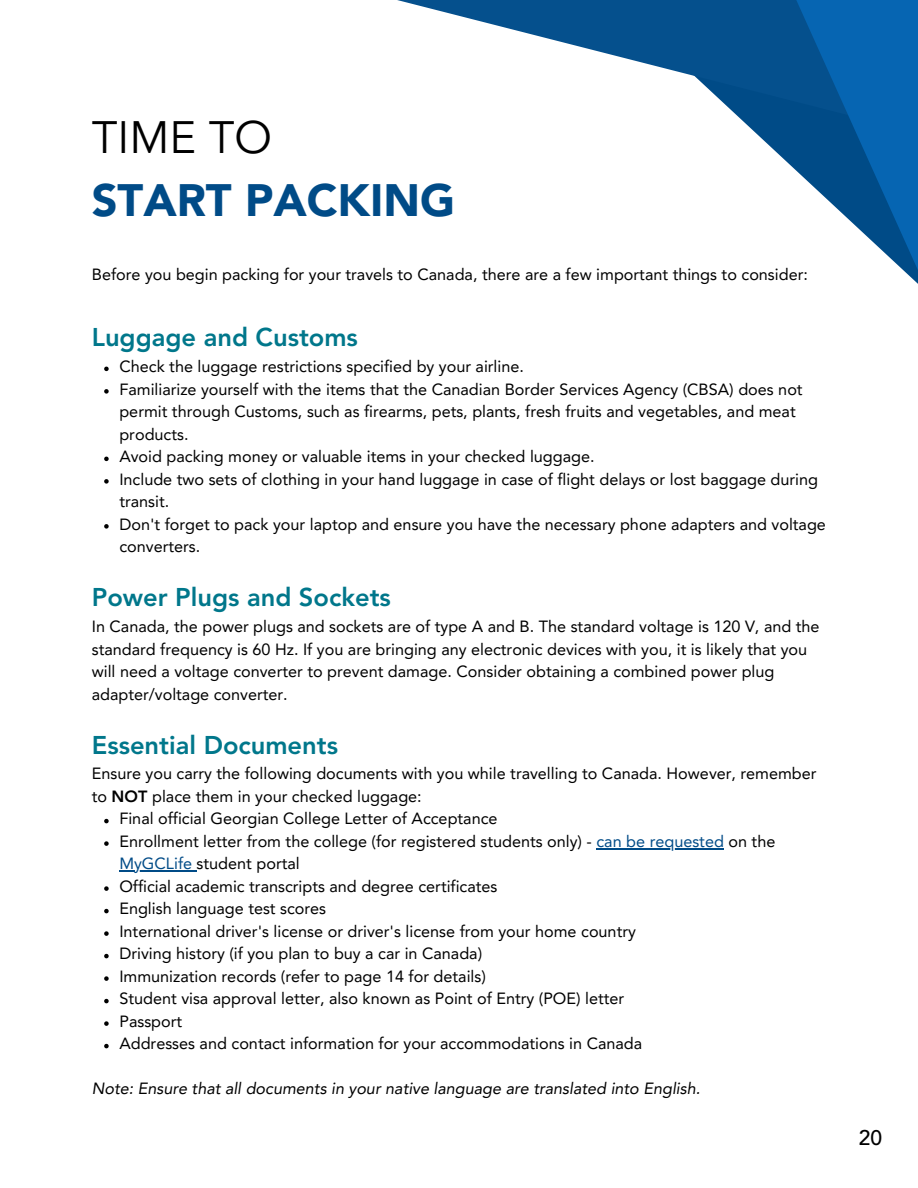
<style>
.page{position:relative;width:918px;height:1188px;background:#fff}
.page>*{position:absolute;margin:0;border:0;box-sizing:border-box;transform-origin:0 0}
.t1{font:900 45px "Avenir LT Std";color:#004b87}
.t2{font:45px "Avenir LT Std";color:#000}
.t3{font:800 25.5px "Avenir LT Std";color:#00778b}
.t4{font:500 21px "Avenir LT Std";color:#000}
.t5{font:16.2px/22.5px "Avenir LT Pro";color:#000}
.t6{font:italic 16.2px "Avenir LT Pro";color:#000}
.s1{font-weight:800}
.s2{color:#004b87}
</style>
<div class="page">
<svg style="left:104px;top:367px;width:5px;height:4px"></svg>
<svg style="left:104px;top:389px;width:5px;height:5px"></svg>
<svg style="left:104px;top:457px;width:5px;height:4px"></svg>
<svg style="left:104px;top:479px;width:5px;height:5px"></svg>
<svg style="left:104px;top:524px;width:5px;height:5px"></svg>
<svg style="left:104px;top:819px;width:5px;height:4px"></svg>
<svg style="left:104px;top:841px;width:5px;height:5px"></svg>
<hr style="left:596px;top:848px;width:128px;height:1px;background:#004b87">
<hr style="left:119px;top:871px;width:78px;height:1px;background:#004b87">
<svg style="left:104px;top:886px;width:5px;height:5px"></svg>
<svg style="left:104px;top:909px;width:5px;height:4px"></svg>
<svg style="left:104px;top:931px;width:5px;height:5px"></svg>
<svg style="left:104px;top:954px;width:5px;height:4px"></svg>
<svg style="left:104px;top:976px;width:5px;height:5px"></svg>
<svg style="left:104px;top:999px;width:5px;height:4px"></svg>
<svg style="left:104px;top:1021px;width:5px;height:5px"></svg>
<svg style="left:104px;top:1044px;width:5px;height:4px"></svg>
<svg style="left:397px;top:0;width:228px;height:59px"></svg>
<svg style="left:625px;top:0;width:293px;height:284px"></svg>
<p class="t2" style="left:92px;top:119px;width:182px">TIME TO</p>
<p class="t1" style="left:92px;top:182px;width:365px">START PACKING</p>
<p class="t5" style="left:92px;top:265px;width:718px">Before you begin packing for your travels to Canada, there are a few important things to consider:</p>
<p class="t3" style="left:92px;top:327px;width:268px">Luggage and Customs</p>
<p class="t5" style="left:119px;top:357px;width:406px">Check the luggage restrictions specified by your airline.</p>
<p class="t5" style="left:119px;top:379px;width:685px">Familiarize yourself with the items that the Canadian Border Services Agency (CBSA) does not permit through Customs, such as firearms, pets, plants, fresh fruits and vegetables, and meat products.</p>
<p class="t5" style="left:119px;top:447px;width:477px">Avoid packing money or valuable items in your checked luggage.</p>
<p class="t5" style="left:119px;top:469px;width:700px">Include two sets of clothing in your hand luggage in case of flight delays or lost baggage during transit.</p>
<p class="t5" style="left:119px;top:514px;width:708px">Don't forget to pack your laptop and ensure you have the necessary phone adapters and voltage converters.</p>
<p class="t3" style="left:92px;top:587px;width:301px">Power Plugs and Sockets</p>
<p class="t5" style="left:92px;top:617px;width:729px">In Canada, the power plugs and sockets are of type A and B. The standard voltage is 120 V, and the standard frequency is 60 Hz. If you are bringing any electronic devices with you, it is likely that you will need a voltage converter to prevent damage. Consider obtaining a combined power plug adapter/voltage converter.</p>
<p class="t3" style="left:92px;top:734px;width:248px">Essential Documents</p>
<p class="t5" style="left:92px;top:764px;width:726px">Ensure you carry the following documents with you while travelling to Canada. However, remember to <span class="s1">NOT</span> place them in your checked luggage:</p>
<p class="t5" style="left:119px;top:809px;width:380px">Final official Georgian College Letter of Acceptance</p>
<p class="t5" style="left:119px;top:832px;width:657px">Enrollment letter from the college (for registered students only) - <span class="s2">can be requested</span> on the<br><span class="s2">MyGCLife</span> student portal</p>
<p class="t5" style="left:119px;top:877px;width:380px">Official academic transcripts and degree certificates</p>
<p class="t5" style="left:119px;top:899px;width:208px">English language test scores</p>
<p class="t5" style="left:119px;top:922px;width:518px">International driver's license or driver's license from your home country</p>
<p class="t5" style="left:119px;top:944px;width:364px">Driving history (if you plan to buy a car in Canada)</p>
<p class="t5" style="left:119px;top:967px;width:368px">Immunization records (refer to page 14 for details)</p>
<p class="t5" style="left:119px;top:989px;width:506px">Student visa approval letter, also known as Point of Entry (POE) letter</p>
<p class="t5" style="left:119px;top:1012px;width:64px">Passport</p>
<p class="t5" style="left:119px;top:1034px;width:524px">Addresses and contact information for your accommodations in Canada</p>
<p class="t6" style="left:92px;top:1082px;width:610px">Note: Ensure that all documents in your native language are translated into English.</p>
<p class="t4" style="left:859px;top:1129px;width:25px">20</p>
</div>
